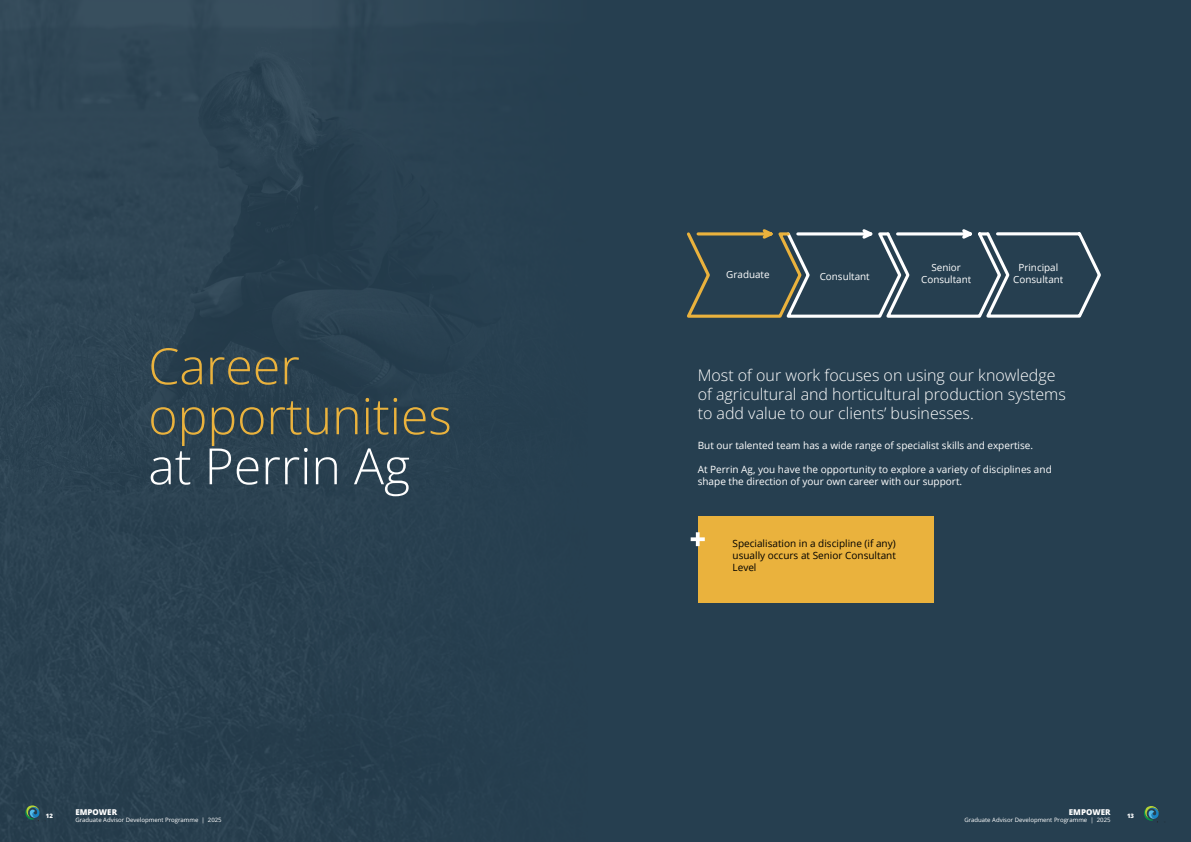
<style>
.page{position:relative;width:1191px;height:842px;background:#fff}
.page>*{position:absolute;margin:0;border:0;box-sizing:border-box;transform-origin:0 0}
.t1{font:300 50px/50px "Open Sans";color:#eab23d}
.t2{font:300 50px "Open Sans";color:#fff}
.t3{font:300 16px/19.2px "Open Sans";color:#fff}
.t4{font:10px/12px "Open Sans";color:#fff}
.t5{font:10px/12px "Open Sans";color:#000;text-align:justify}
.t6{font:9.9px/11.9px "Open Sans";color:#fff;text-align:center}
.t7{font:800 8px "Open Sans";color:#fff}
.t8{font:6px "Open Sans";color:#fff}
.t9{font:800 6px "Open Sans";color:#fff}
</style>
<div class="page">
<div style="left:0;top:0;width:312px;height:842px;background:#2c4252"></div>
<div style="left:312px;top:0;width:283px;height:842px;background:#263f50"></div>
<div style="left:589px;top:0;width:602px;height:842px;background:#263f50"></div>
<svg style="left:687px;top:229px;width:414px;height:89px"></svg>
<div style="left:697px;top:517px;width:236px;height:86px;background:#eab23d"></div>
<svg style="left:690px;top:532px;width:15px;height:14px"></svg>
<svg style="left:25px;top:805px;width:21px;height:16px"></svg>
<svg style="left:1144px;top:806px;width:15px;height:17px"></svg>
<h1 class="t1" style="left:148px;top:340px;width:305px">Career opportunities</h1>
<h1 class="t2" style="left:148px;top:432px;width:263px">at Perrin Ag</h1>
<p class="t6" style="left:726px;top:268px;width:45px">Graduate</p>
<p class="t6" style="left:819px;top:270px;width:52px">Consultant</p>
<p class="t6" style="left:921px;top:261px;width:52px">Senior<br>Consultant</p>
<p class="t6" style="left:1013px;top:261px;width:52px">Principal<br>Consultant</p>
<h2 class="t3" style="left:697px;top:365px;width:369px">Most of our work focuses on using our knowledge of agricultural and horticultural production systems to add value to our clients’ businesses.</h2>
<p class="t4" style="left:697px;top:440px;width:337px">But our talented team has a wide range of specialist skills and expertise.</p>
<p class="t4" style="left:697px;top:464px;width:355px">At Perrin Ag, you have the opportunity to explore a variety of disciplines and shape the direction of your own career with our support.</p>
<p class="t5" style="left:732px;top:537px;width:165px">Specialisation in a discipline (if any) usually occurs at Senior Consultant Level</p>
<p class="t7" style="left:75px;top:806px;width:43px">EMPOWER</p>
<p class="t8" style="left:75px;top:815px;width:148px">Graduate Advisor Development Programme | 2025</p>
<p class="t7" style="left:1068px;top:806px;width:43px">EMPOWER</p>
<p class="t8" style="left:964px;top:815px;width:148px">Graduate Advisor Development Programme | 2025</p>
<p class="t9" style="left:46px;top:811px;width:9px">12</p>
<p class="t9" style="left:1127px;top:811px;width:9px">13</p>
</div>
